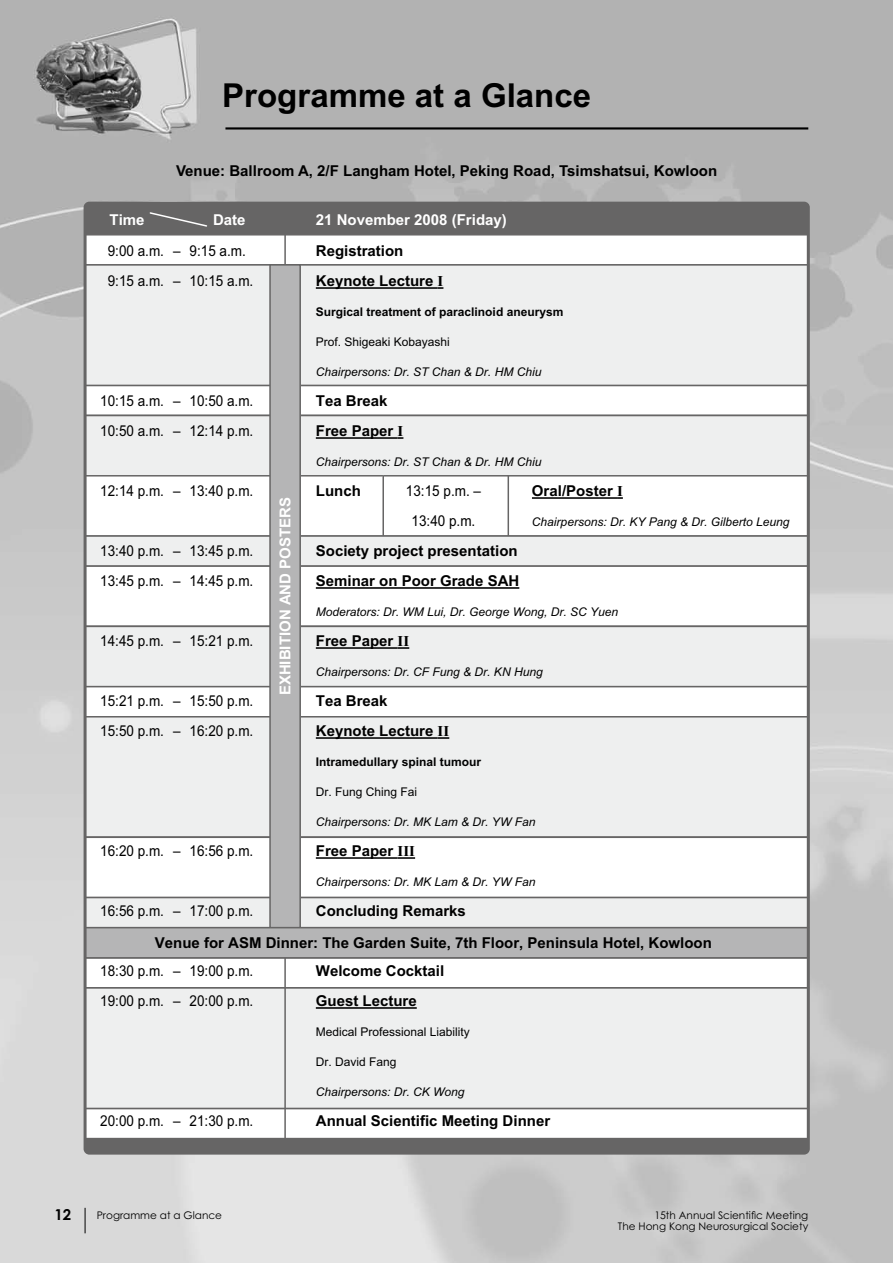
<style>
.page{position:relative;width:893px;height:1263px;background:#fff}
.page>*{position:absolute;margin:0;border:0;box-sizing:border-box;transform-origin:0 0}
.t1{font:700 33px "Arial";color:#000}
.t2{font:700 15px/30px "Arial";color:#000}
.t3{font:15px/30px "Arial";color:#000;scale:.9 1}
.t4{font:700 15px "Arial";color:#fff}
.t5{font:700 15px "Century Gothic";color:#000}
.t6{font:italic 12px "Arial";color:#000}
.t7{font:12px "Arial";color:#000}
.t8{font:700 12px "Arial";color:#000}
.t9{font:10.5px/11.2px "Century Gothic";color:#000;text-align:right}
.s1{font-family:"Times New Roman"}
</style>
<div class="page">
<img style="left:0;top:0;width:892px;height:1263px">
<hr style="left:225px;top:127px;width:583px;height:3px;background:#000">
<div style="left:85px;top:235px;width:723px;height:30px;background:#fff"></div>
<div style="left:85px;top:385px;width:723px;height:31px;background:#fff"></div>
<div style="left:85px;top:265px;width:723px;height:120px;background:#eeefef"></div>
<div style="left:84px;top:264px;width:725px;height:122px;border:2px solid #666565"></div>
<div style="left:85px;top:416px;width:723px;height:60px;background:#eeefef"></div>
<div style="left:84px;top:415px;width:725px;height:62px;border:2px solid #666565"></div>
<div style="left:85px;top:476px;width:723px;height:60px;background:#fff"></div>
<div style="left:84px;top:475px;width:725px;height:62px;border:2px solid #666565"></div>
<div style="left:507px;top:475px;width:302px;height:62px;border:2px solid #666565"></div>
<hr style="left:382px;top:476px;width:2px;height:60px;background:#666565">
<div style="left:85px;top:536px;width:723px;height:30px;background:#eeefef"></div>
<div style="left:84px;top:535px;width:725px;height:32px;border:2px solid #666565"></div>
<div style="left:85px;top:566px;width:723px;height:60px;background:#fff"></div>
<div style="left:84px;top:565px;width:725px;height:62px;border:2px solid #666565"></div>
<div style="left:85px;top:626px;width:723px;height:61px;background:#eeefef"></div>
<div style="left:84px;top:626px;width:725px;height:61px;border:2px solid #666565"></div>
<div style="left:85px;top:687px;width:723px;height:30px;background:#fff"></div>
<div style="left:84px;top:686px;width:725px;height:32px;border:2px solid #666565"></div>
<div style="left:85px;top:717px;width:723px;height:120px;background:#eeefef"></div>
<div style="left:84px;top:716px;width:725px;height:122px;border:2px solid #666565"></div>
<div style="left:85px;top:837px;width:723px;height:61px;background:#fff"></div>
<div style="left:84px;top:837px;width:725px;height:61px;border:2px solid #666565"></div>
<div style="left:85px;top:898px;width:723px;height:30px;background:#eeefef"></div>
<div style="left:84px;top:897px;width:725px;height:31px;border:2px solid #666565"></div>
<div style="left:85px;top:958px;width:723px;height:30px;background:#fff"></div>
<div style="left:85px;top:1108px;width:723px;height:31px;background:#fff"></div>
<div style="left:84px;top:1108px;width:725px;height:31px;border:2px solid #666565"></div>
<div style="left:85px;top:988px;width:723px;height:120px;background:#eeefef"></div>
<div style="left:84px;top:987px;width:725px;height:122px;border:2px solid #666565"></div>
<hr style="left:316px;top:287px;width:121px;height:2px;background:#000">
<svg style="left:437px;top:287px;width:6px;height:2px"></svg>
<hr style="left:316px;top:437px;width:81px;height:2px;background:#000">
<svg style="left:397px;top:437px;width:6px;height:2px"></svg>
<hr style="left:532px;top:497px;width:85px;height:2px;background:#000">
<svg style="left:617px;top:497px;width:6px;height:2px"></svg>
<hr style="left:316px;top:587px;width:203px;height:2px;background:#000">
<hr style="left:316px;top:647px;width:81px;height:2px;background:#000">
<svg style="left:397px;top:647px;width:12px;height:2px"></svg>
<hr style="left:316px;top:737px;width:121px;height:2px;background:#000">
<svg style="left:437px;top:737px;width:12px;height:2px"></svg>
<hr style="left:316px;top:857px;width:81px;height:2px;background:#000">
<svg style="left:397px;top:857px;width:18px;height:2px"></svg>
<hr style="left:316px;top:1007px;width:101px;height:2px;background:#000">
<div style="left:88px;top:206px;width:717px;height:29px;background:#666565"></div>
<hr style="left:284px;top:235px;width:2px;height:904px;background:#666565">
<div style="left:270px;top:265px;width:30px;height:663px;background:#b5b5b6"></div>
<div style="left:269px;top:264px;width:32px;height:664px;border:2px solid #666565"></div>
<div style="left:85px;top:928px;width:723px;height:30px;background:#b5b5b6"></div>
<div style="left:84px;top:927px;width:725px;height:32px;border:2px solid #666565"></div>
<div style="left:85px;top:1139px;width:723px;height:14px;background:#666565"></div>
<svg style="left:85px;top:1208px;width:1px;height:25px"></svg>
<h1 class="t1" style="left:222px;top:84px;width:370px">Programme at a Glance</h1>
<p class="t2" style="left:176px;top:157px;width:542px">Venue: Ballroom A, 2/F Langham Hotel, Peking Road, Tsimshatsui, Kowloon</p>
<p class="t4" style="left:109px;top:214px;width:37px">Time</p>
<p class="t4" style="left:213px;top:214px;width:34px">Date</p>
<p class="t4" style="left:316px;top:214px;width:192px">21 November 2008 (Friday)</p>
<p class="t3" style="left:108px;top:238px;width:163px">9:00 a.m. – 9:15 a.m.<br>9:15 a.m. – 10:15 a.m.</p>
<p class="t3" style="left:100px;top:388px;width:172px">10:15 a.m. – 10:50 a.m.<br>10:50 a.m. – 12:14 p.m.</p>
<p class="t3" style="left:100px;top:478px;width:172px">12:14 p.m. – 13:40 p.m.</p>
<p class="t3" style="left:100px;top:538px;width:172px">13:40 p.m. – 13:45 p.m.<br>13:45 p.m. – 14:45 p.m.</p>
<p class="t3" style="left:100px;top:628px;width:172px">14:45 p.m. – 15:21 p.m.</p>
<p class="t3" style="left:100px;top:688px;width:172px">15:21 p.m. – 15:50 p.m.<br>15:50 p.m. – 16:20 p.m.</p>
<p class="t3" style="left:100px;top:838px;width:172px">16:20 p.m. – 16:56 p.m.</p>
<p class="t3" style="left:100px;top:898px;width:172px">16:56 p.m. – 17:00 p.m.</p>
<p class="t4" style="left:280px;top:695px;width:200px;rotate:-90deg">EXHIBITION AND POSTERS</p>
<p class="t2" style="left:316px;top:238px;width:129px">Registration<br>Keynote Lecture <span class="s1">I</span></p>
<p class="t8" style="left:316px;top:308px;width:249px">Surgical treatment of paraclinoid aneurysm</p>
<p class="t7" style="left:316px;top:338px;width:136px">Prof. Shigeaki Kobayashi</p>
<p class="t6" style="left:316px;top:368px;width:227px">Chairpersons: Dr. ST Chan &amp; Dr. HM Chiu</p>
<p class="t2" style="left:316px;top:388px;width:89px">Tea Break<br>Free Paper <span class="s1">I</span></p>
<p class="t6" style="left:316px;top:458px;width:227px">Chairpersons: Dr. ST Chan &amp; Dr. HM Chiu</p>
<p class="t2" style="left:316px;top:478px;width:46px">Lunch</p>
<p class="t3" style="left:406px;top:478px;width:85px">13:15 p.m. –</p>
<p class="t2" style="left:532px;top:478px;width:92px">Oral/Poster <span class="s1">I</span></p>
<p class="t3" style="left:411px;top:508px;width:72px">13:40 p.m.</p>
<p class="t6" style="left:532px;top:518px;width:259px">Chairpersons: Dr. KY Pang &amp; Dr. Gilberto Leung</p>
<p class="t2" style="left:316px;top:538px;width:205px">Society project presentation<br>Seminar on Poor Grade SAH</p>
<p class="t6" style="left:316px;top:608px;width:304px">Moderators: Dr. WM Lui, Dr. George Wong, Dr. SC Yuen</p>
<p class="t2" style="left:316px;top:628px;width:95px">Free Paper <span class="s1">II</span></p>
<p class="t6" style="left:316px;top:668px;width:228px">Chairpersons: Dr. CF Fung &amp; Dr. KN Hung</p>
<p class="t2" style="left:316px;top:688px;width:135px">Tea Break<br>Keynote Lecture <span class="s1">II</span></p>
<p class="t8" style="left:316px;top:758px;width:167px">Intramedullary spinal tumour</p>
<p class="t7" style="left:316px;top:788px;width:103px">Dr. Fung Ching Fai</p>
<p class="t6" style="left:316px;top:818px;width:221px">Chairpersons: Dr. MK Lam &amp; Dr. YW Fan</p>
<p class="t2" style="left:316px;top:838px;width:101px">Free Paper <span class="s1">III</span></p>
<p class="t6" style="left:316px;top:878px;width:221px">Chairpersons: Dr. MK Lam &amp; Dr. YW Fan</p>
<p class="t2" style="left:316px;top:898px;width:152px">Concluding Remarks</p>
<p class="t2" style="left:155px;top:929px;width:558px">Venue for ASM Dinner: The Garden Suite, 7th Floor, Peninsula Hotel, Kowloon</p>
<p class="t3" style="left:100px;top:958px;width:172px">18:30 p.m. – 19:00 p.m.<br>19:00 p.m. – 20:00 p.m.</p>
<p class="t3" style="left:100px;top:1108px;width:172px">20:00 p.m. – 21:30 p.m.</p>
<p class="t2" style="left:316px;top:958px;width:130px">Welcome Cocktail<br>Guest Lecture</p>
<p class="t7" style="left:316px;top:1028px;width:156px">Medical Professional Liability</p>
<p class="t7" style="left:316px;top:1058px;width:82px">Dr. David Fang</p>
<p class="t6" style="left:316px;top:1088px;width:150px">Chairpersons: Dr. CK Wong</p>
<p class="t2" style="left:316px;top:1108px;width:236px">Annual Scientific Meeting Dinner</p>
<p class="t5" style="left:54px;top:1206px;width:18px">12</p>
<p class="t9" style="left:618px;top:1210px;width:192px">15th Annual Scientific Meeting<br>The Hong Kong Neurosurgical Society</p>
<p class="t9" style="left:97px;top:1210px;width:127px">Programme at a Glance</p>
</div>
